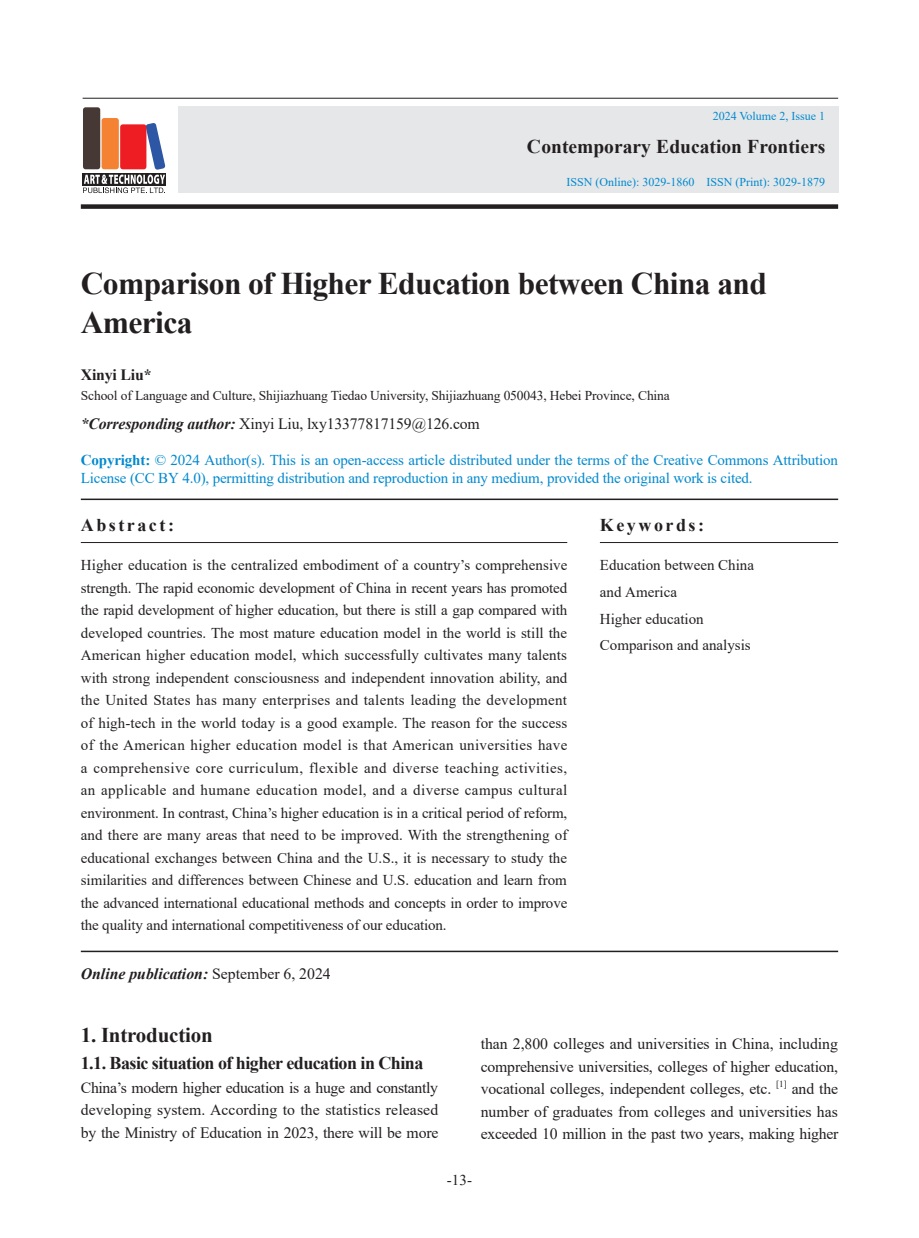
<style>
.page{position:relative;width:919px;height:1238px;background:#fff}
.page>*{position:absolute;margin:0;border:0;box-sizing:border-box;transform-origin:0 0}
.t1{font:700 31.5px/39px "Times New Roman";letter-spacing:-.02em;color:#231f20}
.t2{font:700 21px "Times New Roman";letter-spacing:-.01em;color:#231f20}
.t3{font:700 19.5px "Times New Roman";color:#231f20}
.t4{font:700 18px "Times New Roman";letter-spacing:-.03em;color:#231f20}
.t5{font:700 18px "Times New Roman";letter-spacing:.14em;color:#231f20}
.t6{font:15.75px/22.5px "Times New Roman";letter-spacing:-.015em;color:#231f20;text-align:justify}
.t7{font:italic 700 15.75px "Times New Roman";color:#231f20}
.t8{font:700 15.75px "Times New Roman";letter-spacing:-.01em;color:#231f20}
.t9{font:15px/22.5px "Times New Roman";color:#231f20;text-align:justify}
.t10{font:15px/18px "Times New Roman";letter-spacing:-.01em;color:#0089cf}
.t11{font:13.5px "Times New Roman";letter-spacing:-.01em;color:#231f20}
.t12{font:12px "Times New Roman";color:#0089cf}
.t13{font:9.15px "Times New Roman";color:#231f20}
.s1{font-weight:700;font-style:italic}
.s2{font-weight:700}
.s3{font-weight:400;font-style:normal}
</style>
<div class="page">
<div style="left:178px;top:106px;width:660px;height:87px;background:#e6e7e9"></div>
<div style="left:81px;top:204px;width:757px;height:5px;background:#231f20"></div>
<hr style="left:83px;top:98px;width:755px;height:1px;background:#231f20">
<div style="left:83px;top:107px;width:17px;height:62px;background:#463834;border-radius:3px"></div>
<div style="left:102px;top:118px;width:17px;height:51px;background:#f48232;border-radius:3px"></div>
<div style="left:83px;top:173px;width:83px;height:12px;background:#231f20"></div>
<svg style="left:83px;top:123px;width:82px;height:70px"></svg>
<hr style="left:81px;top:498px;width:757px;height:2px;background:#231f20">
<hr style="left:81px;top:950px;width:757px;height:2px;background:#231f20">
<hr style="left:81px;top:542px;width:486px;height:1px;background:#231f20">
<hr style="left:600px;top:542px;width:238px;height:1px;background:#231f20">
<p class="t12" style="left:712px;top:108px;width:114px">2024 Volume 2, Issue 1</p>
<h3 class="t3" style="left:527px;top:133px;width:300px">Contemporary Education Frontiers</h3>
<p class="t12" style="left:566px;top:173px;width:260px">ISSN (Online): 3029-1860 ISSN (Print): 3029-1879</p>
<h1 class="t1" style="left:81px;top:262px;width:687px">Comparison of Higher Education between China and<br>America</h1>
<p class="t8" style="left:81px;top:363px;width:72px">Xinyi Liu*</p>
<p class="t11" style="left:81px;top:386px;width:590px">School of Language and Culture, Shijiazhuang Tiedao University, Shijiazhuang 050043, Hebei Province, China</p>
<p class="t6" style="left:81px;top:412px;width:400px"><span class="s1">*Corresponding author:</span> Xinyi Liu, lxy13377817159@126.com</p>
<p class="t10" style="left:81px;top:451px;width:758px"><span class="s2">Copyright:</span> © 2024 Author(s). This is an open-access article distributed under the terms of the Creative Commons Attribution<br>License (CC BY 4.0), permitting distribution and reproduction in any medium, provided the original work is cited.</p>
<p class="t5" style="left:81px;top:511px;width:95px">Abstract:</p>
<p class="t9" style="left:81px;top:553px;width:488px">Higher education is the centralized embodiment of a country’s comprehensive strength. The rapid economic development of China in recent years has promoted the rapid development of higher education, but there is still a gap compared with developed countries. The most mature education model in the world is still the American higher education model, which successfully cultivates many talents with strong independent consciousness and independent innovation ability, and the United States has many enterprises and talents leading the development of high-tech in the world today is a good example. The reason for the success of the American higher education model is that American universities have a comprehensive core curriculum, flexible and diverse teaching activities, an applicable and humane education model, and a diverse campus cultural environment. In contrast, China’s higher education is in a critical period of reform, and there are many areas that need to be improved. With the strengthening of educational exchanges between China and the U.S., it is necessary to study the similarities and differences between Chinese and U.S. education and learn from the advanced international educational methods and concepts in order to improve the quality and international competitiveness of our education.</p>
<p class="t5" style="left:600px;top:511px;width:106px">Keywords:</p>
<p class="t9" style="left:600px;top:551px;width:156px;line-height:26.7px;text-align:left">Education between China and America<br>Higher education<br>Comparison and analysis</p>
<p class="t7" style="left:81px;top:963px;width:251px">Online publication: <span class="s3">September 6, 2024</span></p>
<h2 class="t2" style="left:81px;top:1019px;width:133px">1. Introduction</h2>
<p class="t4" style="left:81px;top:1050px;width:344px">1.1. Basic situation of higher education in China</p>
<p class="t6" style="left:81px;top:1075px;width:359px">China’s modern higher education is a huge and constantly developing system. According to the statistics released by the Ministry of Education in 2023, there will be more</p>
<p class="t6" style="left:480px;top:1031px;width:359px">than 2,800 colleges and universities in China, including comprehensive universities, colleges of higher education, vocational colleges, independent colleges, etc.</p>
<p class="t13" style="left:776px;top:1076px;width:12px">[1]</p>
<p class="t6" style="left:480px;top:1076px;width:359px;text-indent:311px">and the number of graduates from colleges and universities has exceeded 10 million in the past two years, making higher</p>
<p class="t9" style="left:447px;top:1167px;width:26px">-13-</p>
</div>
